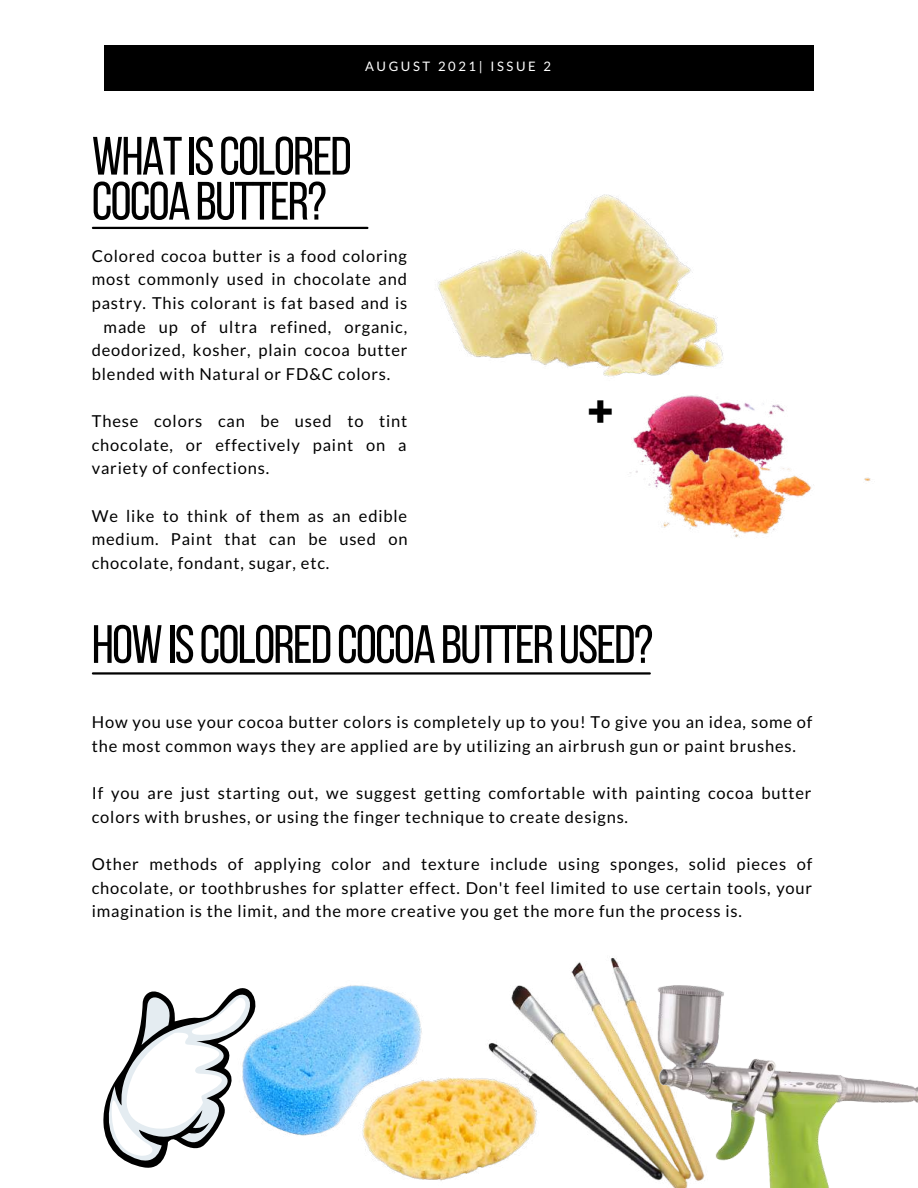
<style>
.page{position:relative;width:918px;height:1188px;background:#fff}
.page>*{position:absolute;margin:0;border:0;box-sizing:border-box;transform-origin:0 0}
.t1{font:53.85px/45px "Bebas Neue";letter-spacing:-.03em;color:#000}
.t2{font:800 45.9px "Open Sans";color:#000}
.t3{font:16.5px/23.7px "Lato";letter-spacing:.05em;color:#000;text-align:justify}
.t4{font:13.05px "Lato";letter-spacing:.2em;color:#fff}
</style>
<div class="page">
<hr style="left:93px;top:227px;width:274px;height:2px;background:#000">
<img style="left:438px;top:194px;width:255px;height:163px">
<img style="left:487px;top:292px;width:298px;height:119px">
<img style="left:629px;top:411px;width:242px;height:127px">
<img style="left:511px;top:958px;width:116px;height:189px">
<img style="left:614px;top:982px;width:304px;height:206px">
<div style="left:104px;top:45px;width:709px;height:46px;background:#000"></div>
<hr style="left:93px;top:672px;width:557px;height:3px;background:#000">
<svg style="left:103px;top:991px;width:92px;height:177px"></svg>
<img style="left:365px;top:1030px;width:236px;height:151px">
<img style="left:195px;top:985px;width:263px;height:164px">
<p class="t4" style="left:365px;top:59px;width:188px">AUGUST 2021| ISSUE 2</p>
<p class="t4" style="left:348px;top:59px;width:223px">FEBRUARY 2020 | ISSUE 12</p>
<h1 class="t1" style="left:92px;top:139px;width:261px">WHATISCOLORED<br>COCOABUTTER?</h1>
<p class="t3" style="left:92px;top:243px;width:317px">Colored cocoa butter is a food coloring</p>
<p class="t3" style="left:92px;top:267px;width:317px">most commonly used in chocolate and</p>
<p class="t3" style="left:92px;top:291px;width:317px">pastry. This colorant is fat based and is</p>
<p class="t3" style="left:104px;top:314px;width:305px">made up of ultra refined, organic,</p>
<p class="t3" style="left:92px;top:338px;width:317px">deodorized, kosher, plain cocoa butter</p>
<p class="t3" style="left:92px;top:362px;width:300px">blended with Natural or FD&amp;C colors.</p>
<p class="t3" style="left:92px;top:409px;width:317px">These colors can be used to tint chocolate, or effectively paint on a variety of confections.</p>
<p class="t3" style="left:92px;top:503px;width:317px">We like to think of them as an edible medium. Paint that can be used on chocolate, fondant, sugar, etc.</p>
<h2 class="t2" style="left:588px;top:379px;width:27px">+</h2>
<h1 class="t1" style="left:92px;top:627px;width:563px">HOWISCOLOREDCOCOABUTTERUSED?</h1>
<p class="t3" style="left:92px;top:710px;width:722px">How you use your cocoa butter colors is completely up to you! To give you an idea, some of the most common ways they are applied are by utilizing an airbrush gun or paint brushes.</p>
<p class="t3" style="left:92px;top:781px;width:721px">If you are just starting out, we suggest getting comfortable with painting cocoa butter colors with brushes, or using the finger technique to create designs.</p>
<p class="t3" style="left:92px;top:852px;width:722px">Other methods of applying color and texture include using sponges, solid pieces of chocolate, or toothbrushes for splatter effect. Don't feel limited to use certain tools, your imagination is the limit, and the more creative you get the more fun the process is.</p>
</div>
